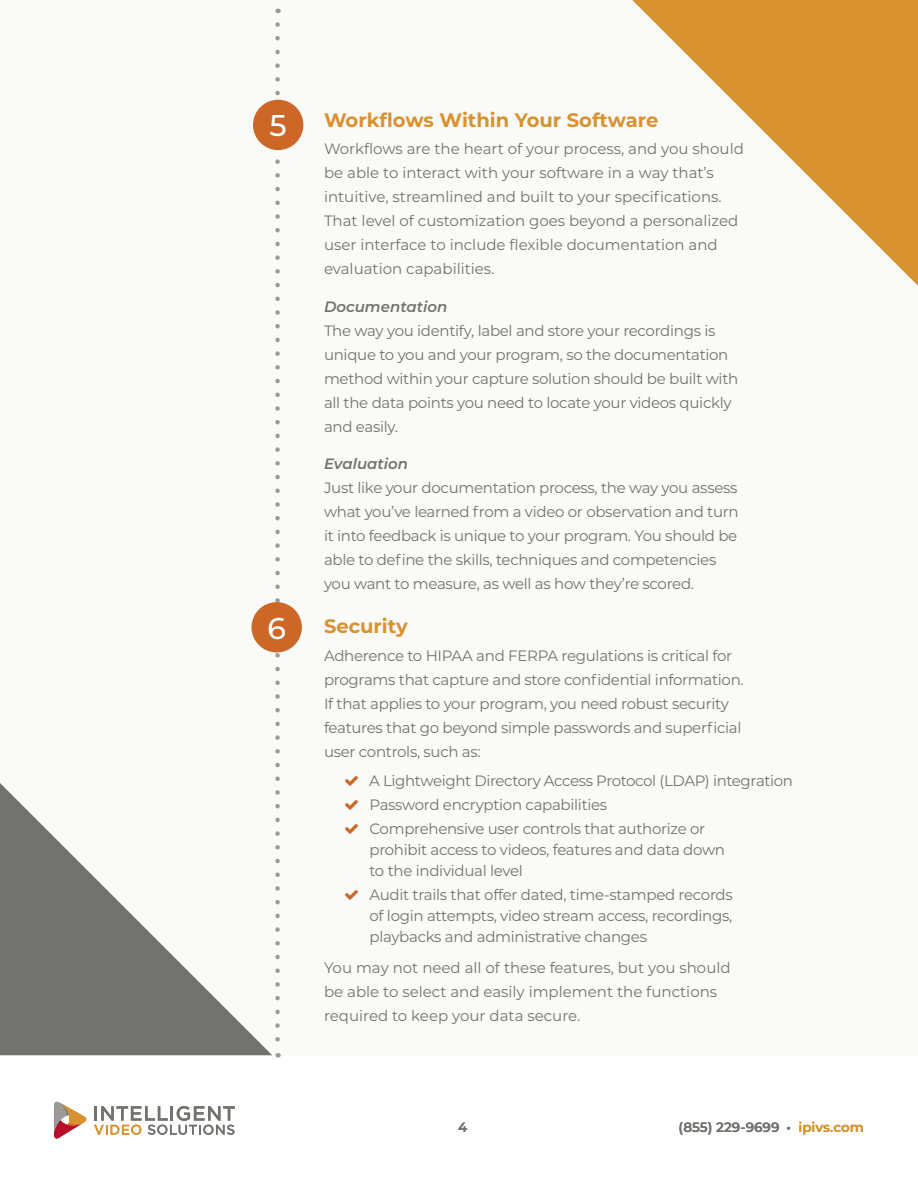
<style>
.page{position:relative;width:918px;height:1188px;background:#fff}
.page>*{position:absolute;margin:0;border:0;box-sizing:border-box;transform-origin:0 0}
.t1{font:500 30px "Montserrat";color:#fff}
.t2{font:700 19.5px "Montserrat";color:#d89230}
.t3{font:15px/24px "Montserrat";letter-spacing:-.02em;color:#72726e}
.t4{font:15px/24px "Montserrat";color:#72726e}
.t5{font:italic 600 15px "Montserrat";color:#72726e}
.t6{font:600 13.5px "Montserrat";color:#72726e}
.s1{font-weight:500;font-size:30px;color:#fff}
.s2{color:#d89230}
</style>
<div class="page">
<div style="left:0;top:0;width:918px;height:1055px;background:#fafaf9"></div>
<svg style="left:0;top:783px;width:272px;height:272px"></svg>
<svg style="left:632px;top:0;width:286px;height:286px"></svg>
<svg style="left:275px;top:24px;width:5px;height:1034px"></svg>
<svg style="left:54px;top:1101px;width:32px;height:38px"></svg>
<svg style="left:94px;top:1106px;width:141px;height:29px"></svg>
<div style="left:253px;top:100px;width:50px;height:50px;background:#cc6728;border-radius:50%"></div>
<div style="left:252px;top:602px;width:50px;height:50px;background:#cc6728;border-radius:50%"></div>
<h2 class="t2" style="left:270px;top:106px;width:390px"><span class="s1">5</span> Workflows Within Your Software</h2>
<p class="t4" style="left:324px;top:136px;width:421px">Workflows are the heart of your process, and you should be able to interact with your software in a way that’s intuitive, streamlined and built to your specifications.<br>That level of customization goes beyond a personalized user interface to include flexible documentation and evaluation capabilities.</p>
<p class="t5" style="left:324px;top:296px;width:125px">Documentation</p>
<p class="t3" style="left:324px;top:318px;width:416px">The way you identify, label and store your recordings is unique to you and your program, so the documentation method within your capture solution should be built with all the data points you need to locate your videos quickly and easily.</p>
<p class="t5" style="left:324px;top:453px;width:86px">Evaluation</p>
<p class="t3" style="left:324px;top:475px;width:416px">Just like your documentation process, the way you assess what you’ve learned from a video or observation and turn it into feedback is unique to your program. You should be able to define the skills, techniques and competencies you want to measure, as well as how they’re scored.</p>
<h2 class="t2" style="left:324px;top:612px;width:85px">Security</h2>
<p class="t3" style="left:324px;top:643px;width:421px">Adherence to HIPAA and FERPA regulations is critical for programs that capture and store confidential information.<br>If that applies to your program, you need robust security features that go beyond simple passwords and superficial user controls, such as:</p>
<p class="t3" style="left:369px;top:768px;width:425px">A Lightweight Directory Access Protocol (LDAP) integration<br>Password encryption capabilities<br>Comprehensive user controls that authorize or</p>
<p class="t3" style="left:369px;top:839px;width:357px;line-height:21px">prohibit access to videos, features and data down to the individual level</p>
<p class="t3" style="left:369px;top:884px;width:365px;line-height:21px;text-align:justify">Audit trails that offer dated, time-stamped records of login attempts, video stream access, recordings, playbacks and administrative changes</p>
<p class="t4" style="left:324px;top:955px;width:408px">You may not need all of these features, but you should be able to select and easily implement the functions required to keep your data secure.</p>
<h1 class="t1" style="left:267px;top:607px;width:20px">6</h1>
<p class="t6" style="left:458px;top:1118px;width:11px">4</p>
<p class="t6" style="left:679px;top:1118px;width:187px">(855) 229-9699 • <span class="s2">ipivs.com</span></p>
</div>
